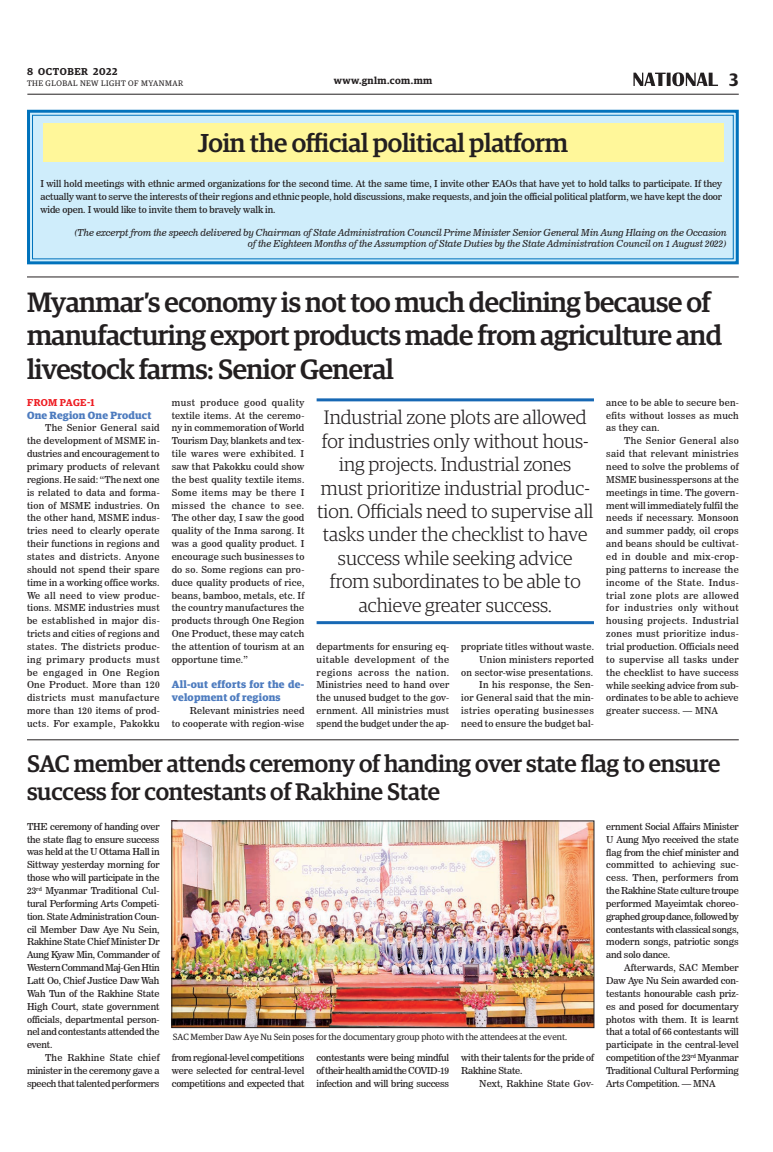
<style>
.page{position:relative;width:773px;height:1152px;background:#fff}
.page>*{position:absolute;margin:0;border:0;box-sizing:border-box;transform-origin:0 0}
.Brief_Head{font:500 28px/33.6px "Guardian Egyp";letter-spacing:-.02em;color:#231f20}
.Big_Sub_Heading{font:500 26px "Guardian Egyp";letter-spacing:-.01em;color:#231f20}
.Brief_Head-2{font:500 24px/28.8px "Guardian Egyp";letter-spacing:-.01em;color:#231f20}
.t1{font:300 19.5px/23.4px "Guardian Egyp";color:#231f20;text-align:center}
.t2{font:600 18px "Guardian Egyp";color:#231f20}
.Sub_Body{font:700 10.5px/12.9px "Guardian Egyp";letter-spacing:.02em;color:#4e7cbf}
.t3{font:600 10px "Guardian Egyp";letter-spacing:.055em;color:#231f20}
.Spill_Style{font:600 10px "Guardian Egyp";letter-spacing:.03em;color:#ee1d23}
._2nd_Body{font:9.5px/12.9px "News 706 BT Roman C";letter-spacing:.01em;color:#231f20;text-align:justify}
.Normal_Para{font:9.5px/12.9px "News 706 BT Roman C";letter-spacing:-.01em;color:#231f20;text-align:justify}
._2nd_Body-2{font:9.5px/11.4px "News 706 BT Italic C";letter-spacing:-.01em;color:#231f20;text-align:right}
._2nd_Body-3{font:9.5px/12.9px "News 706 BT Roman C";letter-spacing:-.02em;color:#231f20}
.t4{font:9px "Guardian Egyp";color:#231f20}
.t5{font:8px "Guardian Egyp";letter-spacing:.06em;color:#231f20}
</style>
<div class="page">
<hr style="left:27px;top:94px;width:711px;height:1px;background:#231f20">
<svg style="left:633px;top:72px;width:85px;height:14px"></svg>
<svg style="left:27px;top:109px;width:712px;height:156px;background:#c0e3f5"></svg>
<div style="left:32px;top:115px;width:701px;height:144px;border:1px solid #0072bc"></div>
<div style="left:43px;top:124px;width:680px;height:38px;background:#fff79a"></div>
<hr style="left:27px;top:277px;width:711px;height:1px;background:#231f20">
<hr style="left:27px;top:740px;width:711px;height:1px;background:#231f20">
<img style="left:174px;top:823px;width:418px;height:203px">
<div style="left:172px;top:821px;width:422px;height:207px;border:1px solid #231f20"></div>
<hr style="left:316px;top:398px;width:278px;height:3px;background:#1768b4">
<hr style="left:316px;top:621px;width:278px;height:3px;background:#1768b4">
<p class="t3" style="left:27px;top:64px;width:92px">8 OCTOBER 2022</p>
<p class="t5" style="left:27px;top:78px;width:158px">THE GLOBAL NEW LIGHT OF MYANMAR</p>
<p class="t3" style="left:334px;top:73px;width:100px">www.gnlm.com.mm</p>
<h3 class="t2" style="left:729px;top:67px;width:11px">3</h3>
<p class="Big_Sub_Heading" style="left:198px;top:124px;width:372px">Join the official political platform</p>
<p class="Normal_Para" style="left:40px;top:177px;width:683px">I will hold meetings with ethnic armed organizations for the second time. At the same time, I invite other EAOs that have yet to hold talks to participate. If they actually want to serve the interests of their regions and ethnic people, hold discussions, make requests, and join the official political platform, we have kept the door wide open. I would like to invite them to bravely walk in.</p>
<p class="_2nd_Body-2" style="left:74px;top:227px;width:654px">(The excerpt from the speech delivered by Chairman of State Administration Council Prime Minister Senior General Min Aung Hlaing on the Occasion of the Eighteen Months of the Assumption of State Duties by the State Administration Council on 1 August 2022)</p>
<p class="Brief_Head" style="left:27px;top:283px;width:696px">Myanmar’s economy is not too much declining because of manufacturing export products made from agriculture and livestock farms: Senior General</p>
<p class="Spill_Style" style="left:27px;top:395px;width:69px">FROM PAGE-1</p>
<p class="Sub_Body" style="left:27px;top:407px;width:126px">One Region One Product</p>
<p class="_2nd_Body" style="left:27px;top:422px;width:134px;text-indent:18px">The Senior General said the development of MSME in&shy;dustries and encouragement to primary products of relevant regions. He said: “The next one is related to data and forma&shy;tion of MSME industries. On the other hand, MSME indus&shy;tries need to clearly operate their functions in regions and states and districts. Anyone should not spend their spare time in a working office works.<br>We all need to view produc&shy;tions. MSME industries must be established in major dis&shy;tricts and cities of regions and states. The districts produc&shy;ing primary products must be engaged in One Region One Product. More than 120 districts must manufacture more than 120 items of prod&shy;ucts. For example, Pakokku</p>
<p class="_2nd_Body" style="left:606px;top:396px;width:134px">ance to be able to secure ben&shy;efits without losses as much as they can.</p>
<p class="_2nd_Body" style="left:606px;top:434px;width:134px;text-indent:18px">The Senior General also said that relevant ministries need to solve the problems of MSME businesspersons at the meetings in time. The govern&shy;ment will immediately fulfil the needs if necessary. Monsoon and summer paddy, oil crops and beans should be cultivat&shy;ed in double and mix-crop&shy;ping patterns to increase the income of the State. Indus&shy;trial zone plots are allowed for industries only without housing projects. Industrial zones must prioritize indus&shy;trial production. Officials need to supervise all tasks under the checklist to have success while seeking advice from sub&shy;ordinates to be able to achieve greater success. — MNA</p>
<p class="_2nd_Body" style="left:172px;top:396px;width:134px">must produce good quality textile items. At the ceremo&shy;ny in commemoration of World Tourism Day, blankets and tex&shy;tile wares were exhibited. I saw that Pakokku could show the best quality textile items.<br>Some items may be there I missed the chance to see.<br>The other day, I saw the good quality of the Inma sarong. It was a good quality product. I encourage such businesses to do so. Some regions can pro&shy;duce quality products of rice, beans, bamboo, metals, etc. If the country manufactures the products through One Region One Product, these may catch the attention of tourism at an opportune time.”</p>
<p class="Sub_Body" style="left:172px;top:677px;width:134px">All-out efforts for the de&shy;velopment of regions</p>
<p class="_2nd_Body" style="left:172px;top:704px;width:134px;text-align:right">Relevant ministries need<br>to cooperate with region-wise</p>
<p class="Brief_Head-2" style="left:27px;top:747px;width:695px">SAC member attends ceremony of handing over state flag to ensure success for contestants of Rakhine State</p>
<p class="_2nd_Body" style="left:27px;top:820px;width:134px">THE ceremony of handing over the state flag to ensure success was held at the U Ottama Hall in Sittway yesterday morning for those who will participate in the 23<sup>rd</sup> Myanmar Traditional Cul&shy;tural Performing Arts Competi&shy;tion. State Administration Coun&shy;cil Member Daw Aye Nu Sein, Rakhine State Chief Minister Dr Aung Kyaw Min, Commander of Western Command Maj-Gen Htin Latt Oo, Chief Justice Daw Wah Wah Tun of the Rakhine State High Court, state government officials, departmental person&shy;nel and contestants attended the event.</p>
<p class="_2nd_Body" style="left:27px;top:1051px;width:134px;text-indent:18px">The Rakhine State chief minister in the ceremony gave a speech that talented performers</p>
<p class="t1" style="left:317px;top:405px;width:278px">Industrial zone plots are allowed for industries only without hous&shy;ing projects. Industrial zones must prioritize industrial produc&shy;tion. Officials need to supervise all tasks under the checklist to have success while seeking advice from subordinates to be able to achieve greater success.</p>
<p class="_2nd_Body" style="left:316px;top:640px;width:134px">departments for ensuring eq&shy;uitable development of the regions across the nation.<br>Ministries need to hand over the unused budget to the gov&shy;ernment. All ministries must spend the budget under the ap-</p>
<p class="_2nd_Body" style="left:461px;top:640px;width:134px">propriate titles without waste.</p>
<p class="_2nd_Body" style="left:461px;top:653px;width:134px;text-align:right">Union ministers reported<br>on sector-wise presentations.</p>
<p class="_2nd_Body" style="left:461px;top:679px;width:134px;text-indent:18px">In his response, the Sen&shy;ior General said that the min&shy;istries operating businesses need to ensure the budget bal-</p>
<p class="_2nd_Body" style="left:606px;top:820px;width:134px">ernment Social Affairs Minister U Aung Myo received the state flag from the chief minister and committed to achieving suc&shy;cess. Then, performers from the Rakhine State culture troupe performed Mayeimtak choreo&shy;graphed group dance, followed by contestants with classical songs, modern songs, patriotic songs and solo dance.</p>
<p class="_2nd_Body" style="left:606px;top:961px;width:134px;text-indent:18px">Afterwards, SAC Member Daw Aye Nu Sein awarded con&shy;testants honourable cash priz&shy;es and posed for documentary photos with them. It is learnt that a total of 66 contestants will participate in the central-level competition of the 23<sup>rd</sup> Myanmar Traditional Cultural Performing Arts Competition. — MNA</p>
<p class="t4" style="left:173px;top:1031px;width:395px">SAC Member Daw Aye Nu Sein poses for the documentary group photo with the attendees at the event.</p>
<p class="_2nd_Body" style="left:172px;top:1051px;width:134px">from regional-level competitions were selected for central-level competitions and expected that</p>
<p class="_2nd_Body" style="left:316px;top:1051px;width:134px">contestants were being mindful of their health amid the COVID-19 infection and will bring success</p>
<p class="_2nd_Body-3" style="left:461px;top:1051px;width:134px">with their talents for the pride of<br>Rakhine State.</p>
<p class="_2nd_Body" style="left:479px;top:1077px;width:116px">Next, Rakhine State Gov-</p>
</div>
